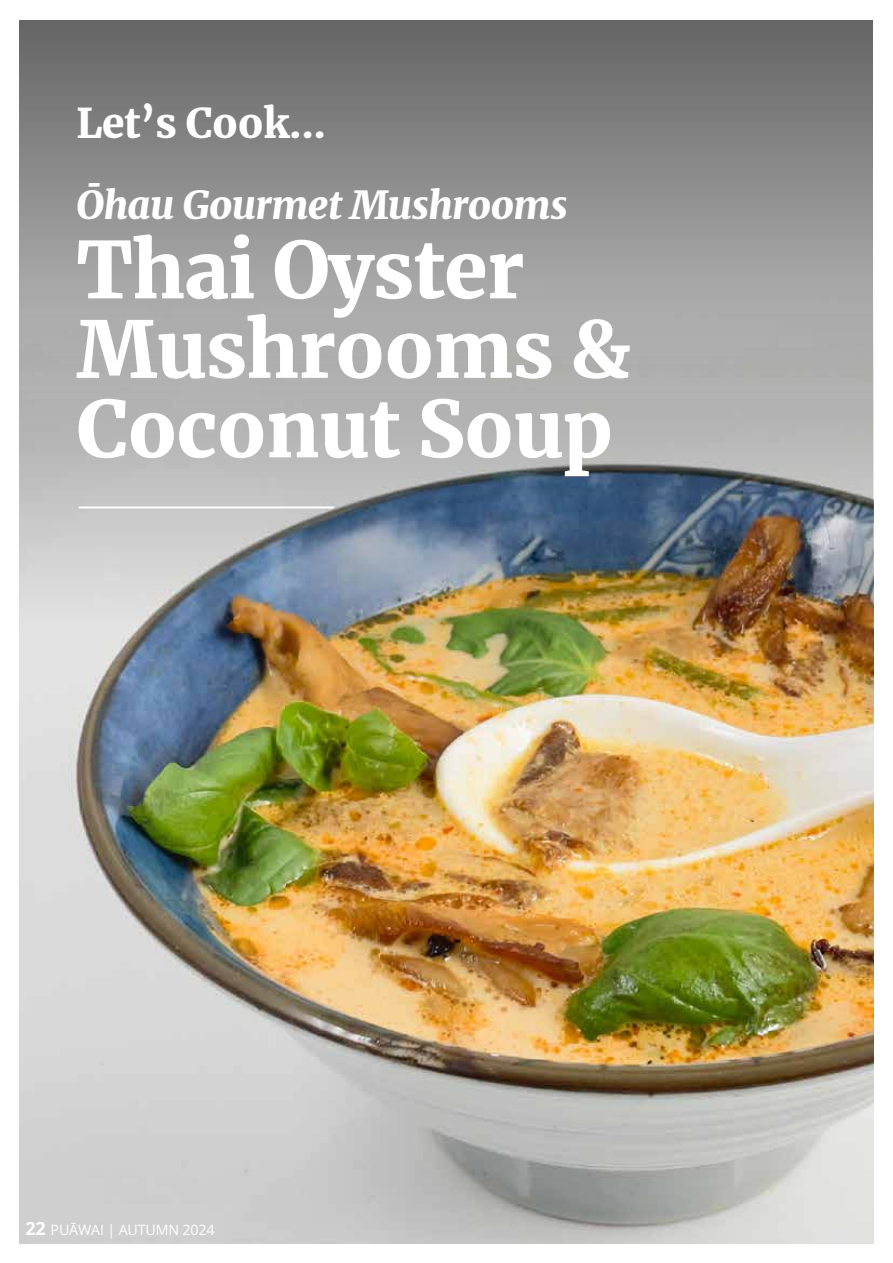
<style>
.page{position:relative;width:893px;height:1263px;background:#fff}
.page>*{position:absolute;margin:0;border:0;box-sizing:border-box;transform-origin:0 0}
.t1{font:900 78px/79.5px "Merriweather";letter-spacing:-.01em;color:#fff}
.t2{font:900 40.5px "Merriweather";letter-spacing:-.01em;color:#fff}
.t3{font:italic 900 39px "Merriweather";letter-spacing:-.015em;color:#fff}
.t4{font:14.25px "Open Sans";letter-spacing:-.01em;color:#fff}
.s1{font-weight:700;font-size:18px}
</style>
<div class="page">
<img style="left:19px;top:332px;width:855px;height:912px">
<svg style="left:19px;top:20px;width:854px;height:605px;background:#939494"></svg>
<hr style="left:79px;top:506px;width:255px;height:2px;background:#fff">
<p class="t2" style="left:77px;top:95px;width:251px">Let’s Cook...</p>
<p class="t3" style="left:77px;top:177px;width:492px">Ōhau Gourmet Mushrooms</p>
<p class="t1" style="left:77px;top:228px;width:555px">Thai Oyster<br>Mushrooms &amp;<br>Coconut Soup</p>
<p class="t4" style="left:26px;top:1220px;width:191px"><span class="s1">22</span> PUĀWAI | AUTUMN 2024</p>
</div>
